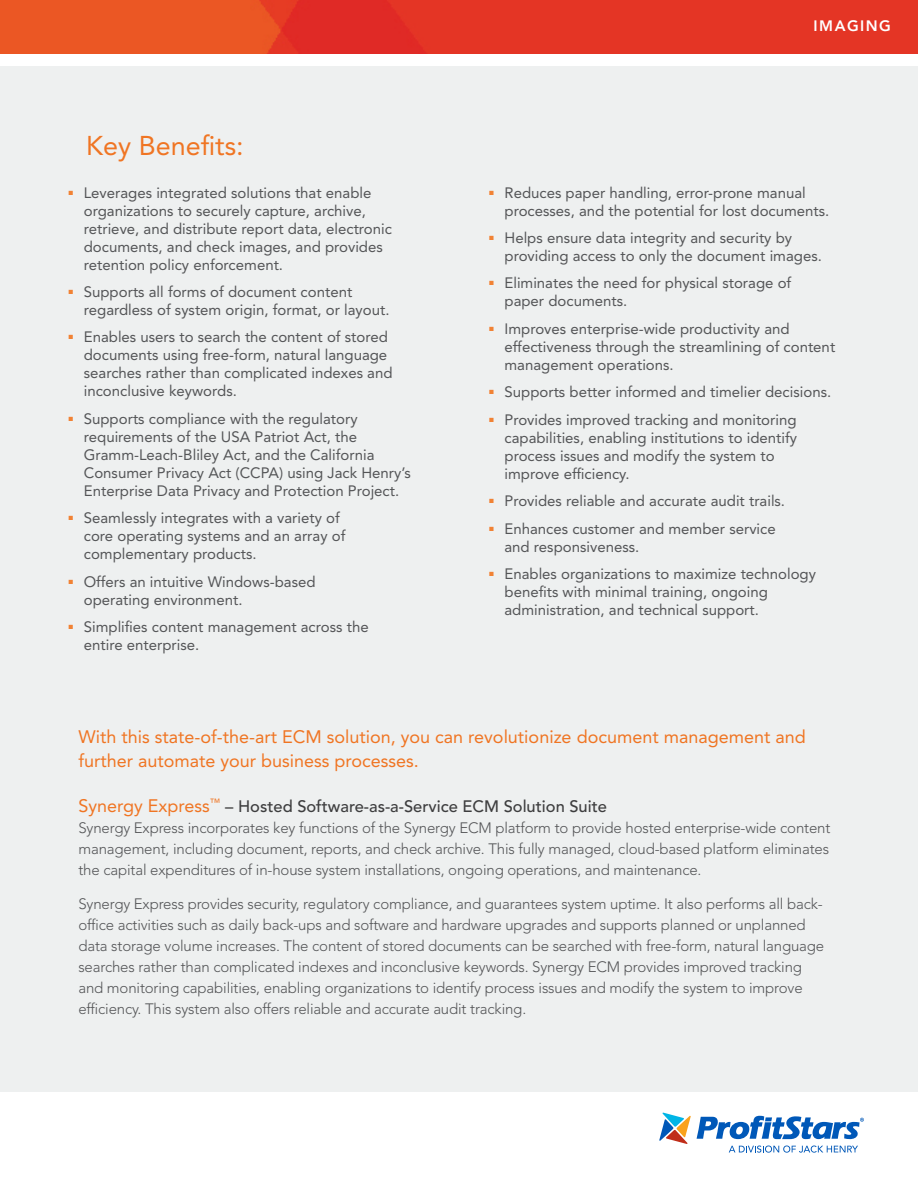
<style>
.page{position:relative;width:918px;height:1188px;background:#fff}
.page>*{position:absolute;margin:0;border:0;box-sizing:border-box;transform-origin:0 0}
.PAGE_2_TITLE{font:27px "Avenir LT Std";color:#f07523}
.TEXT_HEADLINE{font:18px/24px "Avenir LT Std";color:#f07523}
.TEXT_HEADLINE-2{font:500 16.5px "Avenir LT Std";color:#3e3e3f}
.t1{font:15px/18px "Avenir LT Std";color:#545557}
.BODY_TEXT{font:300 15px/21px "Avenir LT Std";letter-spacing:-.01em;color:#545557;text-align:justify}
.t2{font:800 15px "Avenir LT Std";letter-spacing:.1em;color:#fff}
.s1{font-weight:400;font-size:18px;color:#f07523}
</style>
<div class="page">
<div style="left:0;top:66px;width:918px;height:1026px;background:#eef0f0"></div>
<img style="left:0;top:0;width:918px;height:54px">
<svg style="left:697px;top:1116px;width:167px;height:23px"></svg>
<svg style="left:659px;top:1112px;width:32px;height:32px"></svg>
<svg style="left:729px;top:1146px;width:129px;height:7px"></svg>
<p class="PAGE_2_TITLE" style="left:86px;top:130px;width:159px">Key Benefits:</p>
<p class="t1" style="left:84px;top:184px;width:310px;text-indent:-15px"><sup>■</sup> Leverages integrated solutions that enable organizations to securely capture, archive, retrieve, and distribute report data, electronic documents, and check images, and provides retention policy enforcement.</p>
<p class="t1" style="left:84px;top:283px;width:307px;text-indent:-15px"><sup>■</sup> Supports all forms of document content regardless of system origin, format, or layout.</p>
<p class="t1" style="left:84px;top:328px;width:310px;text-indent:-15px"><sup>■</sup> Enables users to search the content of stored documents using free-form, natural language searches rather than complicated indexes and inconclusive keywords.</p>
<p class="t1" style="left:84px;top:410px;width:329px;text-indent:-15px"><sup>■</sup> Supports compliance with the regulatory requirements of the USA Patriot Act, the Gramm-Leach-Bliley Act, and the California Consumer Privacy Act (CCPA) using Jack Henry’s Enterprise Data Privacy and Protection Project.</p>
<p class="t1" style="left:84px;top:509px;width:263px;text-indent:-15px"><sup>■</sup> Seamlessly integrates with a variety of core operating systems and an array of complementary products.</p>
<p class="t1" style="left:84px;top:573px;width:233px;text-indent:-15px"><sup>■</sup> Offers an intuitive Windows-based operating environment.</p>
<p class="t1" style="left:84px;top:618px;width:286px;text-indent:-15px"><sup>■</sup> Simplifies content management across the entire enterprise.</p>
<p class="t2" style="left:814px;top:17px;width:79px">IMAGING</p>
<p class="t1" style="left:505px;top:184px;width:326px;text-indent:-15px"><sup>■</sup> Reduces paper handling, error-prone manual processes, and the potential for lost documents.</p>
<p class="t1" style="left:505px;top:229px;width:319px;text-indent:-15px"><sup>■</sup> Helps ensure data integrity and security by providing access to only the document images.</p>
<p class="t1" style="left:505px;top:274px;width:288px;text-indent:-15px"><sup>■</sup> Eliminates the need for physical storage of paper documents.</p>
<p class="t1" style="left:505px;top:320px;width:332px;text-indent:-15px"><sup>■</sup> Improves enterprise-wide productivity and effectiveness through the streamlining of content management operations.</p>
<p class="t1" style="left:490px;top:383px;width:343px"><sup>■</sup> Supports better informed and timelier decisions.</p>
<p class="t1" style="left:505px;top:411px;width:294px;text-indent:-15px"><sup>■</sup> Provides improved tracking and monitoring capabilities, enabling institutions to identify process issues and modify the system to improve efficiency.</p>
<p class="t1" style="left:490px;top:492px;width:297px"><sup>■</sup> Provides reliable and accurate audit trails.</p>
<p class="t1" style="left:505px;top:520px;width:273px;text-indent:-15px"><sup>■</sup> Enhances customer and member service and responsiveness.</p>
<p class="t1" style="left:505px;top:565px;width:313px;text-indent:-15px"><sup>■</sup> Enables organizations to maximize technology benefits with minimal training, ongoing administration, and technical support.</p>
<p class="TEXT_HEADLINE" style="left:78px;top:725px;width:729px">With this state-of-the-art ECM solution, you can revolutionize document management and further automate your business processes.</p>
<p class="TEXT_HEADLINE-2" style="left:78px;top:796px;width:530px"><span class="s1">Synergy Express</span><sup>™</sup> – Hosted Software-as-a-Service ECM Solution Suite</p>
<p class="BODY_TEXT" style="left:78px;top:817px;width:754px">Synergy Express incorporates key functions of the Synergy ECM platform to provide hosted enterprise-wide content management, including document, reports, and check archive. This fully managed, cloud-based platform eliminates the capital expenditures of in-house system installations, ongoing operations, and maintenance.</p>
<p class="BODY_TEXT" style="left:78px;top:893px;width:747px;text-align:left">Synergy Express provides security, regulatory compliance, and guarantees system uptime. It also performs all back&shy;office activities such as daily back-ups and software and hardware upgrades and supports planned or unplanned data storage volume increases. The content of stored documents can be searched with free-form, natural language searches rather than complicated indexes and inconclusive keywords. Synergy ECM provides improved tracking and monitoring capabilities, enabling organizations to identify process issues and modify the system to improve efficiency. This system also offers reliable and accurate audit tracking.</p>
</div>
